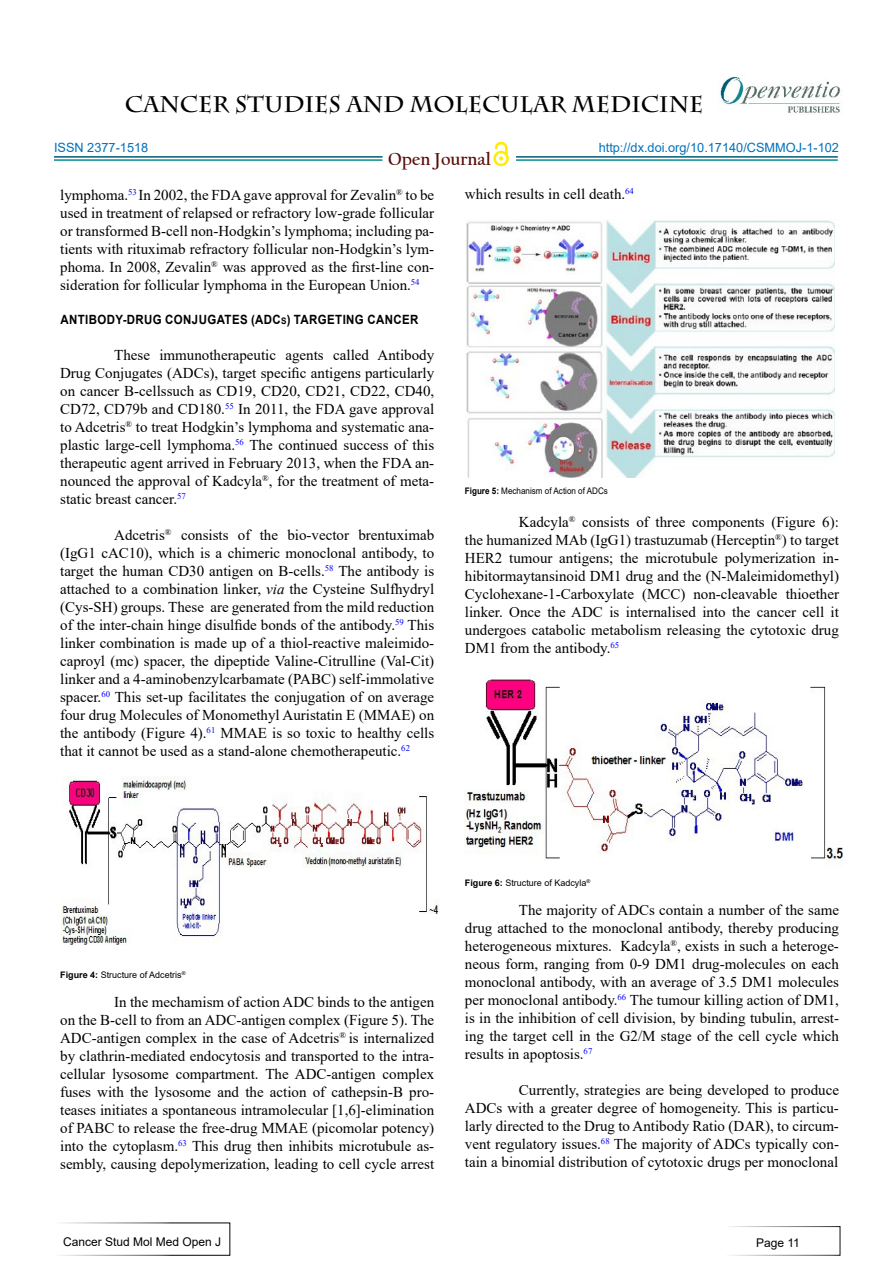
<style>
.page{position:relative;width:893px;height:1263px;background:#fff}
.page>*{position:absolute;margin:0;border:0;box-sizing:border-box;transform-origin:0 0}
.t1{font:700 22.5px "Charlemagne Std";color:#000}
.t2{font:700 18.15px "Californian FB";color:#580b05}
.t3{font:15px/18px "Times New Roman";color:#000;text-align:justify}
.t4{font:700 12.75px "Arial";letter-spacing:.035em;color:#000;scale:.9 1}
.t5{font:12.75px "Arial";color:#0072bc}
.t6{font:12.75px "Arial";color:#0071bc}
.t7{font:12px "Arial";color:#000}
.t8{font:9px "Arial";color:#000}
.t9{font:9px "Arial";color:#000;scale:.9 1}
.s1{font-size:9px}
.s2{font-style:italic}
.s3{font-weight:700}
</style>
<div class="page">
<hr style="left:54px;top:156px;width:328px;height:2px;background:#015d75">
<hr style="left:54px;top:159px;width:328px;height:2px;background:#0a8b93">
<hr style="left:516px;top:156px;width:322px;height:2px;background:#015d75">
<hr style="left:516px;top:159px;width:322px;height:2px;background:#0a8b93">
<svg style="left:493px;top:151px;width:16px;height:15px"></svg>
<div style="left:496px;top:153px;width:10px;height:11px;background:#fff;border-radius:50%"></div>
<svg style="left:495px;top:141px;width:13px;height:20px"></svg>
<div style="left:54px;top:1222px;width:176px;height:34px;border:1px solid #fff"></div>
<div style="left:724px;top:1226px;width:116px;height:30px;border:1px solid #fff"></div>
<img style="left:720px;top:76px;width:121px;height:37px">
<img style="left:62px;top:777px;width:377px;height:168px">
<img style="left:465px;top:679px;width:377px;height:182px">
<img style="left:465px;top:219px;width:370px;height:258px">
<h1 class="t1" style="left:125px;top:91px;width:580px">CANCER STUDIES AND MOLECULAR MEDICINE</h1>
<p class="t2" style="left:388px;top:148px;width:104px">Open Journal</p>
<p class="t6" style="left:54px;top:139px;width:96px">ISSN 2377-1518</p>
<p class="t5" style="left:599px;top:139px;width:242px">http://dx.doi.org/10.17140/CSMMOJ-1-102</p>
<p class="t3" style="left:60px;top:186px;width:376px">lymphoma.<sup>53</sup> In 2002, the FDA gave approval for Zevalin<sup>®</sup> to be used in treatment of relapsed or refractory low-grade follicular or transformed B-cell non-Hodgkin’s lymphoma; including pa&shy;tients with rituximab refractory follicular non-Hodgkin’s lym&shy;phoma. In 2008, Zevalin<sup>®</sup> was approved as the first-line con&shy;sideration for follicular lymphoma in the European Union.<sup>54</sup></p>
<p class="t4" style="left:60px;top:310px;width:399px">ANTIBODY-DRUG CONJUGATES (ADC<span class="s1">S</span>) TARGETING CANCER</p>
<p class="t3" style="left:60px;top:345px;width:376px;text-indent:54px">These immunotherapeutic agents called Antibody Drug Conjugates (ADCs), target specific antigens particularly on cancer B-cellssuch as CD19, CD20, CD21, CD22, CD40, CD72, CD79b and CD180.<sup>55</sup> In 2011, the FDA gave approval to Adcetris<sup>®</sup> to treat Hodgkin’s lymphoma and systematic ana&shy;plastic large-cell lymphoma.<sup>56</sup> The continued success of this therapeutic agent arrived in February 2013, when the FDA an&shy;nounced the approval of Kadcyla<sup>®</sup>, for the treatment of meta&shy;static breast cancer.<sup>57</sup></p>
<p class="t3" style="left:60px;top:525px;width:376px;text-indent:54px">Adcetris<sup>®</sup> consists of the bio-vector brentuximab (IgG1 cAC10), which is a chimeric monoclonal antibody, to target the human CD30 antigen on B-cells.<sup>58</sup> The antibody is attached to a combination linker, <span class="s2">via</span> the Cysteine Sulfhydryl (Cys-SH) groups. These are generated from the mild reduction of the inter-chain hinge disulfide bonds of the antibody.<sup>59</sup> This linker combination is made up of a thiol-reactive maleimido&shy;caproyl (mc) spacer, the dipeptide Valine-Citrulline (Val-Cit) linker and a 4-aminobenzylcarbamate (PABC) self-immolative spacer.<sup>60</sup> This set-up facilitates the conjugation of on average four drug Molecules of Monomethyl Auristatin E (MMAE) on the antibody (Figure 4).<sup>61</sup> MMAE is so toxic to healthy cells that it cannot be used as a stand-alone chemotherapeutic.<sup>62</sup></p>
<p class="t3" style="left:465px;top:185px;width:171px">which results in cell death.<sup>64</sup></p>
<p class="t9" style="left:465px;top:484px;width:161px"><span class="s3">Figure 5:</span> Mechanism of Action of ADCs</p>
<p class="t3" style="left:465px;top:513px;width:376px;text-indent:54px">Kadcyla<sup>®</sup> consists of three components (Figure 6): the humanized MAb (IgG1) trastuzumab (Herceptin<sup>®</sup>) to target HER2 tumour antigens; the microtubule polymerization in&shy;hibitormaytansinoid DM1 drug and the (N-Maleimidomethyl)<br>Cyclohexane-1-Carboxylate (MCC) non-cleavable thioether linker. Once the ADC is internalised into the cancer cell it undergoes catabolic metabolism releasing the cytotoxic drug DM1 from the antibody.<sup>65</sup></p>
<p class="t8" style="left:60px;top:969px;width:127px"><span class="s3">Figure 4:</span> Structure of Adcetris<sup>®</sup></p>
<p class="t3" style="left:60px;top:992px;width:376px;text-indent:54px">In the mechamism of action ADC binds to the antigen on the B-cell to from an ADC-antigen complex (Figure 5). The ADC-antigen complex in the case of Adcetris<sup>®</sup> is internalized by clathrin-mediated endocytosis and transported to the intra&shy;cellular lysosome compartment. The ADC-antigen complex fuses with the lysosome and the action of cathepsin-B pro&shy;teases initiates a spontaneous intramolecular [1,6]-elimination of PABC to release the free-drug MMAE (picomolar potency) into the cytoplasm.<sup>63</sup> This drug then inhibits microtubule as&shy;sembly, causing depolymerization, leading to cell cycle arrest</p>
<p class="t7" style="left:63px;top:1234px;width:160px">Cancer Stud Mol Med Open J</p>
<p class="t8" style="left:465px;top:876px;width:127px"><span class="s3">Figure 6:</span> Structure of Kadcyla<sup>®</sup></p>
<p class="t3" style="left:465px;top:900px;width:376px;text-indent:54px">The majority of ADCs contain a number of the same drug attached to the monoclonal antibody, thereby producing heterogeneous mixtures. Kadcyla<sup>®</sup>, exists in such a heteroge&shy;neous form, ranging from 0-9 DM1 drug-molecules on each monoclonal antibody, with an average of 3.5 DM1 molecules per monoclonal antibody.<sup>66</sup> The tumour killing action of DM1, is in the inhibition of cell division, by binding tubulin, arrest&shy;ing the target cell in the G2/M stage of the cell cycle which results in apoptosis.<sup>67</sup></p>
<p class="t3" style="left:465px;top:1080px;width:376px;text-indent:54px">Currently, strategies are being developed to produce ADCs with a greater degree of homogeneity. This is particu&shy;larly directed to the Drug to Antibody Ratio (DAR), to circum&shy;vent regulatory issues.<sup>68</sup> The majority of ADCs typically con&shy;tain a binomial distribution of cytotoxic drugs per monoclonal</p>
<p class="t7" style="left:756px;top:1234px;width:45px">Page 11</p>
</div>
